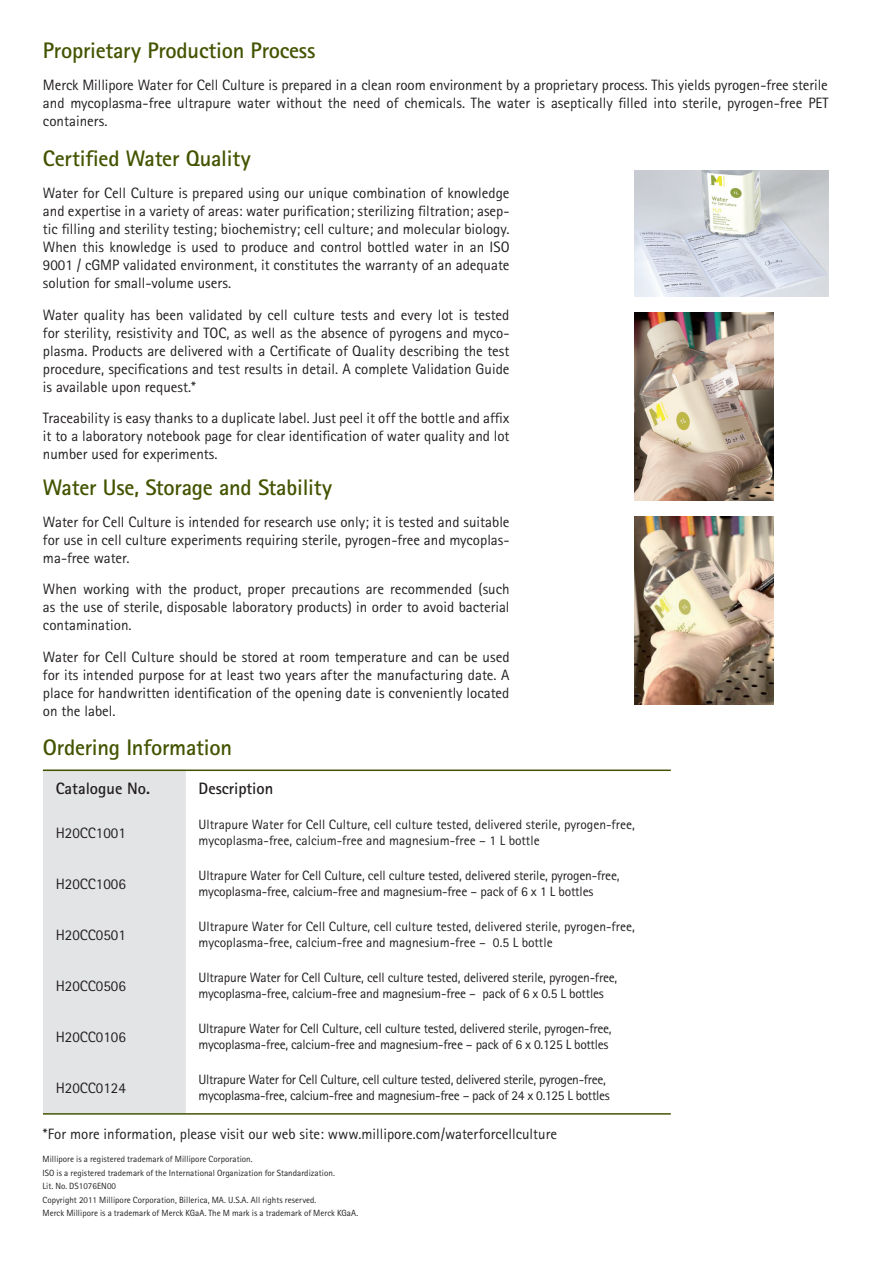
<style>
.page{position:relative;width:893px;height:1263px;background:#fff}
.page>*{position:absolute;margin:0;border:0;box-sizing:border-box;transform-origin:0 0}
.t1{font:700 22.5px "Merck Sans Serif Pro";letter-spacing:-.01em;color:#435400}
.t2{font:700 16.5px "Merck Sans Serif Pro";color:#231f20}
.t3{font:15px/18px "Merck Sans Serif Pro";color:#231f20;text-align:justify}
.t4{font:13.5px/16.2px "Merck Sans Serif Pro";letter-spacing:-.015em;color:#231f20}
.t5{font:9px/13.5px "Merck Sans Serif Pro";letter-spacing:.005em;color:#231f20}
</style>
<div class="page">
<div style="left:43px;top:771px;width:143px;height:342px;background:#e3e4e6"></div>
<hr style="left:43px;top:769px;width:628px;height:2px;background:#435400">
<hr style="left:43px;top:1113px;width:628px;height:1px;background:#435400">
<img style="left:635px;top:170px;width:194px;height:126px">
<img style="left:635px;top:312px;width:139px;height:188px">
<img style="left:635px;top:516px;width:139px;height:189px">
<h1 class="t1" style="left:43px;top:37px;width:274px">Proprietary Production Process</h1>
<p class="t3" style="left:43px;top:76px;width:787px">Merck Millipore Water for Cell Culture is prepared in a clean room environment by a proprietary process. This yields pyrogen-free sterile and mycoplasma-free ultrapure water without the need of chemicals. The water is aseptically filled into sterile, pyrogen-free PET containers.</p>
<h1 class="t1" style="left:43px;top:145px;width:209px">Certified Water Quality</h1>
<p class="t3" style="left:43px;top:184px;width:468px">Water for Cell Culture is prepared using our unique combination of knowledge and expertise in a variety of areas: water purification; sterilizing filtration; asep&shy;tic filling and sterility testing; biochemistry; cell culture; and molecular biology.<br>When this knowledge is used to produce and control bottled water in an ISO 9001 / cGMP validated environment, it constitutes the warranty of an adequate solution for small-volume users.</p>
<p class="t3" style="left:43px;top:306px;width:468px">Water quality has been validated by cell culture tests and every lot is tested for sterility, resistivity and TOC, as well as the absence of pyrogens and myco&shy;plasma. Products are delivered with a Certificate of Quality describing the test procedure, specifications and test results in detail. A complete Validation Guide is available upon request.*</p>
<p class="t3" style="left:43px;top:409px;width:468px">Traceability is easy thanks to a duplicate label. Just peel it off the bottle and affix it to a laboratory notebook page for clear identification of water quality and lot number used for experiments.</p>
<h1 class="t1" style="left:43px;top:473px;width:291px">Water Use, Storage and Stability</h1>
<p class="t3" style="left:43px;top:513px;width:468px">Water for Cell Culture is intended for research use only; it is tested and suitable for use in cell culture experiments requiring sterile, pyrogen-free and mycoplas&shy;ma-free water.</p>
<p class="t3" style="left:43px;top:580px;width:468px">When working with the product, proper precautions are recommended (such as the use of sterile, disposable laboratory products) in order to avoid bacterial contamination.</p>
<p class="t3" style="left:43px;top:648px;width:468px">Water for Cell Culture should be stored at room temperature and can be used for its intended purpose for at least two years after the manufacturing date. A place for handwritten identification of the opening date is conveniently located on the label.</p>
<h1 class="t1" style="left:43px;top:734px;width:191px">Ordering Information</h1>
<p class="t2" style="left:56px;top:778px;width:96px">Catalogue No.</p>
<p class="t2" style="left:199px;top:778px;width:76px">Description</p>
<p class="t3" style="left:56px;top:824px;width:72px">H20CC1001</p>
<p class="t4" style="left:199px;top:816px;width:438px">Ultrapure Water for Cell Culture, cell culture tested, delivered sterile, pyrogen-free, mycoplasma-free, calcium-free and magnesium-free – 1 L bottle</p>
<p class="t3" style="left:56px;top:875px;width:72px">H20CC1006</p>
<p class="t4" style="left:199px;top:867px;width:423px">Ultrapure Water for Cell Culture, cell culture tested, delivered sterile, pyrogen-free, mycoplasma-free, calcium-free and magnesium-free – pack of 6 x 1 L bottles</p>
<p class="t3" style="left:56px;top:926px;width:72px">H20CC0501</p>
<p class="t4" style="left:199px;top:918px;width:438px">Ultrapure Water for Cell Culture, cell culture tested, delivered sterile, pyrogen-free, mycoplasma-free, calcium-free and magnesium-free – 0.5 L bottle</p>
<p class="t3" style="left:56px;top:977px;width:72px">H20CC0506</p>
<p class="t4" style="left:199px;top:969px;width:420px">Ultrapure Water for Cell Culture, cell culture tested, delivered sterile, pyrogen-free, mycoplasma-free, calcium-free and magnesium-free – pack of 6 x 0.5 L bottles</p>
<p class="t3" style="left:56px;top:1028px;width:72px">H20CC0106</p>
<p class="t4" style="left:199px;top:1020px;width:414px">Ultrapure Water for Cell Culture, cell culture tested, delivered sterile, pyrogen-free, mycoplasma-free, calcium-free and magnesium-free – pack of 6 x 0.125 L bottles</p>
<p class="t3" style="left:56px;top:1079px;width:72px">H20CC0124</p>
<p class="t4" style="left:199px;top:1071px;width:413px">Ultrapure Water for Cell Culture, cell culture tested, delivered sterile, pyrogen-free, mycoplasma-free, calcium-free and magnesium-free – pack of 24 x 0.125 L bottles</p>
<p class="t3" style="left:43px;top:1125px;width:516px">*For more information, please visit our web site: www.millipore.com/waterforcellculture</p>
<p class="t5" style="left:42px;top:1152px;width:317px">Millipore is a registered trademark of Millipore Corporation.<br>ISO is a registered trademark of the International Organization for Standardization.<br>Lit. No. DS1076EN00<br>Copyright 2011 Millipore Corporation, Billerica, MA. U.S.A. All rights reserved.<br>Merck Millipore is a trademark of Merck KGaA. The M mark is a trademark of Merck KGaA.</p>
</div>
